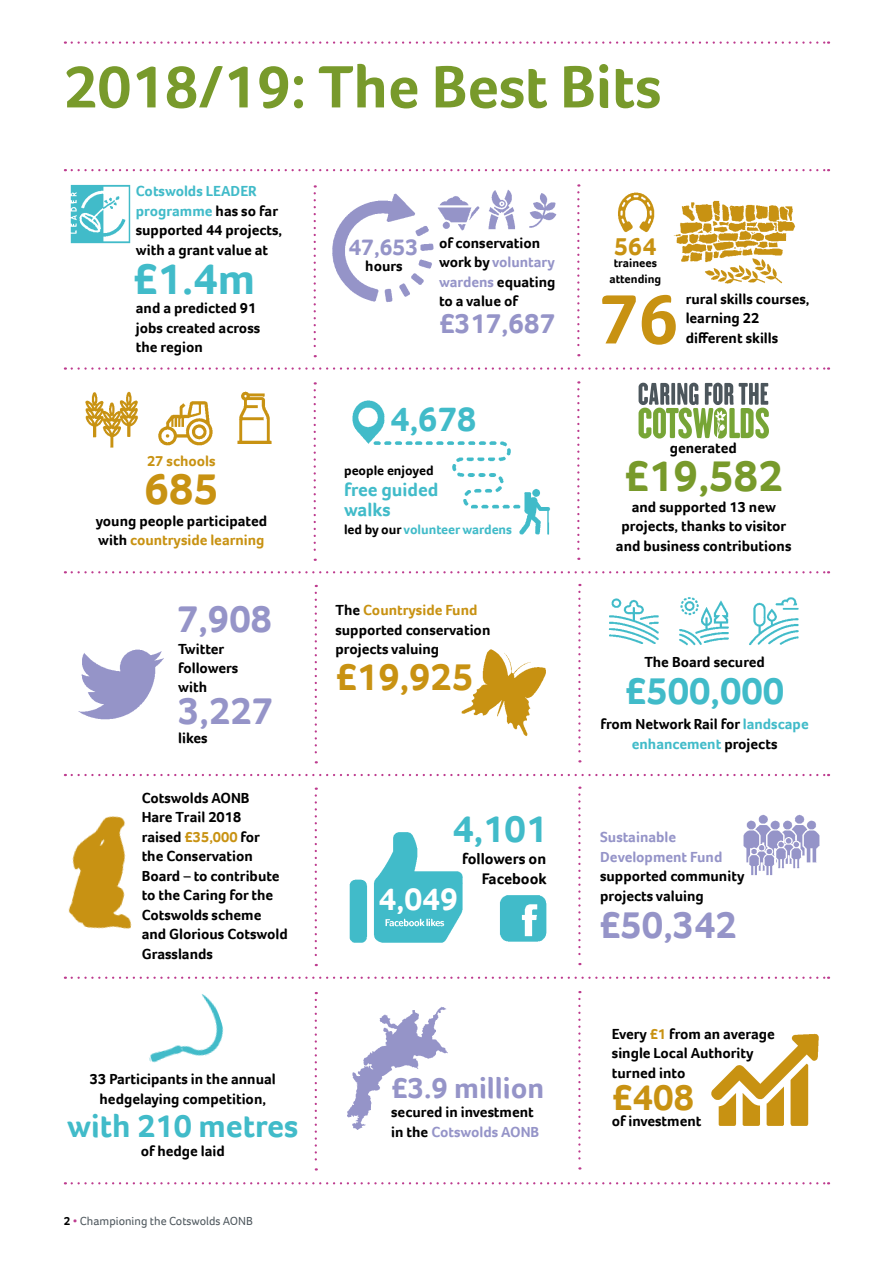
<style>
.page{position:relative;width:893px;height:1263px;background:#fff}
.page>*{position:absolute;margin:0;border:0;box-sizing:border-box;transform-origin:0 0}
.t1{font:700 72.45px "Foco";color:#c89212}
.t2{font:700 61.5px "Foco";color:#789a2b}
.t3{font:700 45px "Foco";color:#789a2b}
.t4{font:700 45px "Foco";color:#41bbc9}
.t5{font:700 45px "Foco";color:#c89212}
.t6{font:700 39px "Foco";color:#9594c8}
.t7{font:700 39px "Foco";color:#41bbc9}
.t8{font:700 39px "Foco";color:#c89212}
.t9{font:700 37.5px "Foco";color:#c89212}
.t10{font:700 35.4px "Foco";color:#41bbc9}
.t11{font:700 33px "Foco";color:#41bbc9}
.t12{font:700 32.55px "Foco";color:#fff}
.t13{font:700 30px "Foco";color:#9594c8}
.t14{font:700 28.5px "Foco";color:#9594c8}
.t15{font:700 25.5px "Foco";color:#c89212}
.t16{font:700 23.4px "Foco";color:#9594c8}
.t17{font:700 19.05px/20.4px "Foco";color:#41bbc9}
.t18{font:700 15.75px/20.4px "Foco";color:#000;text-align:right}
.t19{font:700 15px/19.5px "Foco";color:#000}
.t20{font:700 15px/19.5px "Foco";color:#9594c8}
.t21{font:700 15px "Foco";color:#c89212}
.t22{font:700 13.5px "Foco";color:#41bbc9}
.t23{font:700 13.5px "Foco";color:#000}
.t24{font:700 12.15px/15.8px "Foco";color:#000;text-align:center}
.t25{font:12px "Foco";color:#4e575d}
.s1{color:#41bbc9}
.s2{color:#9594c8}
.s3{color:#c89212}
.s4{color:#000}
.s5{font-weight:700;color:#000}
.s6{font-weight:300;color:#bd3b8e}
</style>
<div class="page">
<svg style="left:72px;top:41px;width:757px;height:3px"></svg>
<svg style="left:72px;top:169px;width:757px;height:2px"></svg>
<svg style="left:72px;top:367px;width:757px;height:3px"></svg>
<svg style="left:72px;top:571px;width:757px;height:2px"></svg>
<svg style="left:72px;top:774px;width:757px;height:2px"></svg>
<svg style="left:72px;top:976px;width:757px;height:3px"></svg>
<svg style="left:314px;top:185px;width:2px;height:172px"></svg>
<svg style="left:577px;top:184px;width:2px;height:172px"></svg>
<svg style="left:72px;top:1182px;width:757px;height:2px"></svg>
<img style="left:349px;top:832px;width:114px;height:111px">
<img style="left:500px;top:895px;width:47px;height:47px">
<img style="left:78px;top:649px;width:86px;height:71px">
<img style="left:618px;top:192px;width:37px;height:41px">
<img style="left:673px;top:200px;width:123px;height:84px">
<img style="left:352px;top:400px;width:199px;height:135px">
<img style="left:461px;top:649px;width:85px;height:87px">
<img style="left:316px;top:186px;width:241px;height:116px">
<svg style="left:638px;top:383px;width:131px;height:55px"></svg>
<img style="left:711px;top:1033px;width:108px;height:93px">
<img style="left:743px;top:814px;width:77px;height:62px">
<img style="left:348px;top:1007px;width:99px;height:122px">
<svg style="left:314px;top:390px;width:2px;height:171px"></svg>
<svg style="left:577px;top:381px;width:2px;height:179px"></svg>
<svg style="left:315px;top:593px;width:2px;height:170px"></svg>
<svg style="left:578px;top:592px;width:3px;height:170px"></svg>
<svg style="left:315px;top:787px;width:2px;height:179px"></svg>
<svg style="left:578px;top:786px;width:3px;height:179px"></svg>
<svg style="left:315px;top:1000px;width:2px;height:170px"></svg>
<svg style="left:578px;top:999px;width:3px;height:170px"></svg>
<img style="left:158px;top:401px;width:55px;height:45px">
<img style="left:237px;top:391px;width:35px;height:53px">
<img style="left:85px;top:391px;width:53px;height:57px">
<img style="left:70px;top:184px;width:61px;height:60px">
<img style="left:149px;top:994px;width:75px;height:69px">
<img style="left:679px;top:597px;width:50px;height:49px">
<img style="left:608px;top:598px;width:51px;height:46px">
<img style="left:749px;top:598px;width:50px;height:48px">
<img style="left:68px;top:816px;width:64px;height:113px">
<h2 class="t2" style="left:64px;top:46px;width:599px">2018/19: The Best Bits</h2>
<p class="t19" style="left:136px;top:181px;width:148px"><span class="s1">Cotswolds LEADER programme</span> has so far supported 44 projects, with a grant value at</p>
<h3 class="t4" style="left:133px;top:249px;width:124px">£1.4m</h3>
<p class="t19" style="left:136px;top:298px;width:126px">and a predicted 91 jobs created across the region</p>
<h3 class="t16" style="left:348px;top:232px;width:71px">47,653</h3>
<p class="t19" style="left:365px;top:256px;width:39px">hours</p>
<p class="t19" style="left:439px;top:233px;width:118px">of conservation work by <span class="s2">voluntary wardens</span> equating to a value of</p>
<h3 class="t14" style="left:439px;top:305px;width:118px">£317,687</h3>
<h3 class="t10" style="left:390px;top:396px;width:88px">4,678</h3>
<h3 class="t15" style="left:614px;top:230px;width:44px">564</h3>
<p class="t24" style="left:609px;top:255px;width:53px">trainees attending</p>
<h1 class="t1" style="left:599px;top:271px;width:81px">76</h1>
<p class="t19" style="left:686px;top:289px;width:125px">rural skills courses, learning 22</p>
<p class="t19" style="left:686px;top:328px;width:94px">different skills</p>
<p class="t21" style="left:147px;top:451px;width:70px">27 schools</p>
<h3 class="t5" style="left:144px;top:459px;width:76px">685</h3>
<p class="t19" style="left:96px;top:511px;width:173px">young people participated with <span class="s3">countryside learning</span></p>
<h3 class="t6" style="left:177px;top:593px;width:97px">7,908</h3>
<p class="t19" style="left:178px;top:639px;width:62px">Twitter followers</p>
<p class="t19" style="left:178px;top:677px;width:30px">with</p>
<h3 class="t6" style="left:178px;top:685px;width:97px">3,227</h3>
<p class="t19" style="left:178px;top:728px;width:31px">likes</p>
<p class="t19" style="left:142px;top:788px;width:148px">Cotswolds AONB<br>Hare Trail 2018<br>raised <span class="s3">£35,000</span> for<br>the Conservation<br>Board – to contribute to the Caring for the<br>Cotswolds scheme and Glorious Cotswold<br>Grasslands</p>
<p class="t23" style="left:344px;top:462px;width:91px">people enjoyed</p>
<p class="t17" style="left:344px;top:479px;width:96px">free guided walks</p>
<p class="t22" style="left:344px;top:520px;width:170px"><span class="s4">led by our</span> volunteer wardens</p>
<p class="t19" style="left:336px;top:600px;width:156px">The <span class="s3">Countryside Fund </span>supported conservation projects valuing</p>
<h3 class="t8" style="left:336px;top:651px;width:139px">£19,925</h3>
<h3 class="t7" style="left:452px;top:803px;width:97px">4,101</h3>
<p class="t18" style="left:462px;top:848px;width:86px">followers on<br>Facebook</p>
<h3 class="t12" style="left:379px;top:877px;width:81px">4,049</h3>
<p class="t19" style="left:90px;top:1069px;width:187px;text-align:center">33 Participants in the annual hedgelaying competition,</p>
<h3 class="t11" style="left:67px;top:1103px;width:233px">with 210 metres</h3>
<p class="t19" style="left:141px;top:1141px;width:86px">of hedge laid</p>
<p class="t25" style="left:64px;top:1213px;width:191px"><span class="s5">2</span> <span class="s6">•</span> Championing the Cotswolds AONB</p>
<h3 class="t13" style="left:391px;top:1068px;width:155px">£3.9 million</h3>
<p class="t19" style="left:391px;top:1102px;width:150px">secured in investment in the <span class="s2">Cotswolds AONB</span></p>
<p class="t19" style="left:670px;top:438px;width:69px">generated</p>
<h3 class="t3" style="left:624px;top:446px;width:160px">£19,582</h3>
<p class="t19" style="left:616px;top:497px;width:177px;text-align:center">and supported 13 new projects, thanks to visitor and business contributions</p>
<p class="t19" style="left:644px;top:652px;width:122px">The Board secured</p>
<h3 class="t7" style="left:625px;top:665px;width:161px">£500,000</h3>
<p class="t19" style="left:600px;top:714px;width:210px;text-align:center">from Network Rail for <span class="s1">landscape enhancement</span> projects</p>
<p class="t20" style="left:600px;top:827px;width:124px">Sustainable<br>Development Fund</p>
<p class="t19" style="left:600px;top:866px;width:146px">supported community projects valuing</p>
<h3 class="t6" style="left:599px;top:899px;width:139px">£50,342</h3>
<p class="t19" style="left:612px;top:1024px;width:164px">Every <span class="s3">£1</span> from an average single Local Authority turned into</p>
<h3 class="t9" style="left:612px;top:1073px;width:84px">£408</h3>
<p class="t19" style="left:612px;top:1111px;width:91px">of investment</p>
</div>
